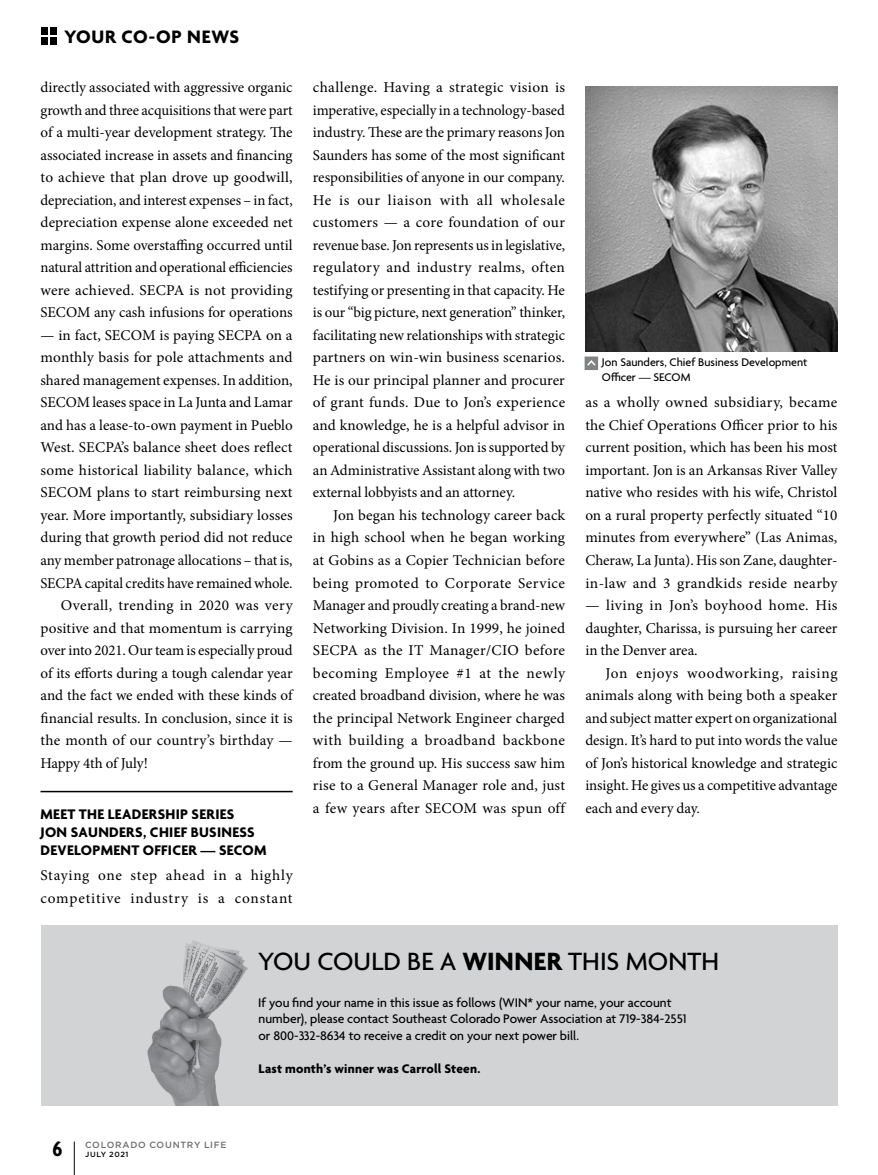
<style>
.page{position:relative;width:878px;height:1175px;background:#fff}
.page>*{position:absolute;margin:0;border:0;box-sizing:border-box;transform-origin:0 0}
.t1{font:500 27px "Agenda";color:#000}
.t2{font:700 condensed 22.5px "Agenda";color:#000}
.t3{font:700 19.5px "Agenda";letter-spacing:.03em;color:#000}
.t4{font:15px/22.5px "Minion Pro";letter-spacing:.005em;color:#000;text-align:justify}
.t5{font:700 15px/18px "Agenda";letter-spacing:.02em;color:#000}
.t6{font:15px/22.5px "Minion Pro";letter-spacing:.045em;color:#000}
.t7{font:15px "Minion Pro";letter-spacing:.025em;color:#000}
.t8{font:500 13.5px/16.5px "Agenda";color:#000}
.t9{font:700 13.5px "Agenda";letter-spacing:.015em;color:#000}
.t10{font:500 12px/14.4px "Agenda";color:#000}
.t11{font:500 9px "Gotham HTF";letter-spacing:.075em;color:#6d6e71}
.t12{font:500 7.5px "Gotham HTF";letter-spacing:.08em;color:#000}
.s1{font-weight:700}
</style>
<div class="page">
<hr style="left:40px;top:790px;width:252px;height:2px;background:#000">
<svg style="left:584px;top:356px;width:14px;height:14px"></svg>
<div style="left:40px;top:925px;width:797px;height:180px;background:#d1d3d4"></div>
<img style="left:147px;top:940px;width:101px;height:165px">
<img style="left:585px;top:87px;width:252px;height:264px">
<hr style="left:74px;top:1141px;width:1px;height:33px;background:#000">
<div style="left:50px;top:37px;width:7px;height:7px;background:#000"></div>
<div style="left:50px;top:28px;width:7px;height:7px;background:#000"></div>
<div style="left:41px;top:37px;width:7px;height:7px;background:#000"></div>
<div style="left:41px;top:28px;width:7px;height:7px;background:#000"></div>
<h3 class="t3" style="left:64px;top:26px;width:176px">YOUR CO-OP NEWS</h3>
<p class="t4" style="left:40px;top:76px;width:254px">directly associated with aggressive organic growth and three acquisitions that were part of a multi-year development strategy. The associated increase in assets and financing to achieve that plan drove up goodwill, depreciation, and interest expenses – in fact, depreciation expense alone exceeded net margins. Some overstaffing occurred until natural attrition and operational efficiencies were achieved. SECPA is not providing SECOM any cash infusions for operations</p>
<p class="t4" style="left:40px;top:324px;width:253px">— in fact, SECOM is paying SECPA on a</p>
<p class="t4" style="left:40px;top:346px;width:254px">monthly basis for pole attachments and</p>
<p class="t4" style="left:40px;top:369px;width:254px">shared management expenses. In addition,</p>
<p class="t4" style="left:40px;top:391px;width:253px">SECOM leases space in La Junta and Lamar</p>
<p class="t4" style="left:40px;top:414px;width:254px">and has a lease-to-own payment in Pueblo</p>
<p class="t4" style="left:40px;top:436px;width:253px">West. SECPA’s balance sheet does reflect</p>
<p class="t4" style="left:40px;top:459px;width:253px">some historical liability balance, which</p>
<p class="t4" style="left:40px;top:481px;width:253px">SECOM plans to start reimbursing next</p>
<p class="t4" style="left:40px;top:504px;width:253px">year. More importantly, subsidiary losses</p>
<p class="t4" style="left:40px;top:526px;width:253px">during that growth period did not reduce</p>
<p class="t4" style="left:40px;top:549px;width:253px">any member patronage allocations – that is,</p>
<p class="t4" style="left:40px;top:571px;width:254px">SECPA capital credits have remained whole.</p>
<p class="t7" style="left:61px;top:595px;width:233px">Overall, trending in 2020 was very</p>
<p class="t4" style="left:40px;top:616px;width:254px">positive and that momentum is carrying</p>
<p class="t4" style="left:40px;top:639px;width:253px">over into 2021. Our team is especially proud</p>
<p class="t4" style="left:40px;top:661px;width:254px">of its efforts during a tough calendar year</p>
<p class="t4" style="left:40px;top:684px;width:253px">and the fact we ended with these kinds of</p>
<p class="t4" style="left:40px;top:706px;width:254px">financial results. In conclusion, since it is</p>
<p class="t4" style="left:40px;top:729px;width:253px">the month of our country’s birthday —</p>
<p class="t4" style="left:40px;top:751px;width:109px">Happy 4th of July!</p>
<p class="t5" style="left:40px;top:806px;width:227px">MEET THE LEADERSHIP SERIES<br>JON SAUNDERS, CHIEF BUSINESS<br>DEVELOPMENT OFFICER — SECOM</p>
<p class="t6" style="left:40px;top:864px;width:254px">Staying one step ahead in a highly competitive industry is a constant</p>
<p class="t4" style="left:313px;top:76px;width:254px">challenge. Having a strategic vision is imperative, especially in a technology-based industry. These are the primary reasons Jon Saunders has some of the most significant responsibilities of anyone in our company.<br>He is our liaison with all wholesale customers — a core foundation of our revenue base. Jon represents us in legislative, regulatory and industry realms, often testifying or presenting in that capacity. He is our “big picture, next generation” thinker, facilitating new relationships with strategic partners on win-win business scenarios.<br>He is our principal planner and procurer of grant funds. Due to Jon’s experience and knowledge, he is a helpful advisor in operational discussions. Jon is supported by an Administrative Assistant along with two external lobbyists and an attorney.</p>
<p class="t4" style="left:313px;top:504px;width:254px;text-indent:20px">Jon began his technology career back in high school when he began working at Gobins as a Copier Technician before being promoted to Corporate Service Manager and proudly creating a brand-new Networking Division. In 1999, he joined SECPA as the IT Manager/CIO before becoming Employee #1 at the newly created broadband division, where he was the principal Network Engineer charged with building a broadband backbone from the ground up. His success saw him rise to a General Manager role and, just a few years after SECOM was spun off</p>
<p class="t10" style="left:602px;top:356px;width:207px">Jon Saunders, Chief Business Development<br>Officer — SECOM</p>
<p class="t4" style="left:585px;top:391px;width:254px">as a wholly owned subsidiary, became the Chief Operations Officer prior to his current position, which has been his most important. Jon is an Arkansas River Valley native who resides with his wife, Christol on a rural property perfectly situated “10 minutes from everywhere” (Las Animas, Cheraw, La Junta). His son Zane, daughter&shy;in-law and 3 grandkids reside nearby</p>
<p class="t4" style="left:585px;top:594px;width:254px">— living in Jon’s boyhood home. His daughter, Charissa, is pursuing her career in the Denver area.</p>
<p class="t4" style="left:585px;top:661px;width:254px;text-indent:20px">Jon enjoys woodworking, raising animals along with being both a speaker and subject matter expert on organizational design. It’s hard to put into words the value of Jon’s historical knowledge and strategic insight. He gives us a competitive advantage each and every day.</p>
<h1 class="t1" style="left:258px;top:947px;width:462px">YOU COULD BE A <span class="s1">WINNER</span> THIS MONTH</h1>
<h2 class="t2" style="left:52px;top:1136px;width:11px">6</h2>
<p class="t11" style="left:85px;top:1140px;width:143px">COLORADO COUNTRY LIFE</p>
<p class="t12" style="left:85px;top:1150px;width:45px">JULY 2021</p>
<p class="t8" style="left:258px;top:995px;width:429px">If you find your name in this issue as follows (WIN* your name, your account number), please contact Southeast Colorado Power Association at 719-384-2551 or 800-332-8634 to receive a credit on your next power bill.</p>
<p class="t9" style="left:258px;top:1061px;width:223px">Last month’s winner was Carroll Steen.</p>
</div>
